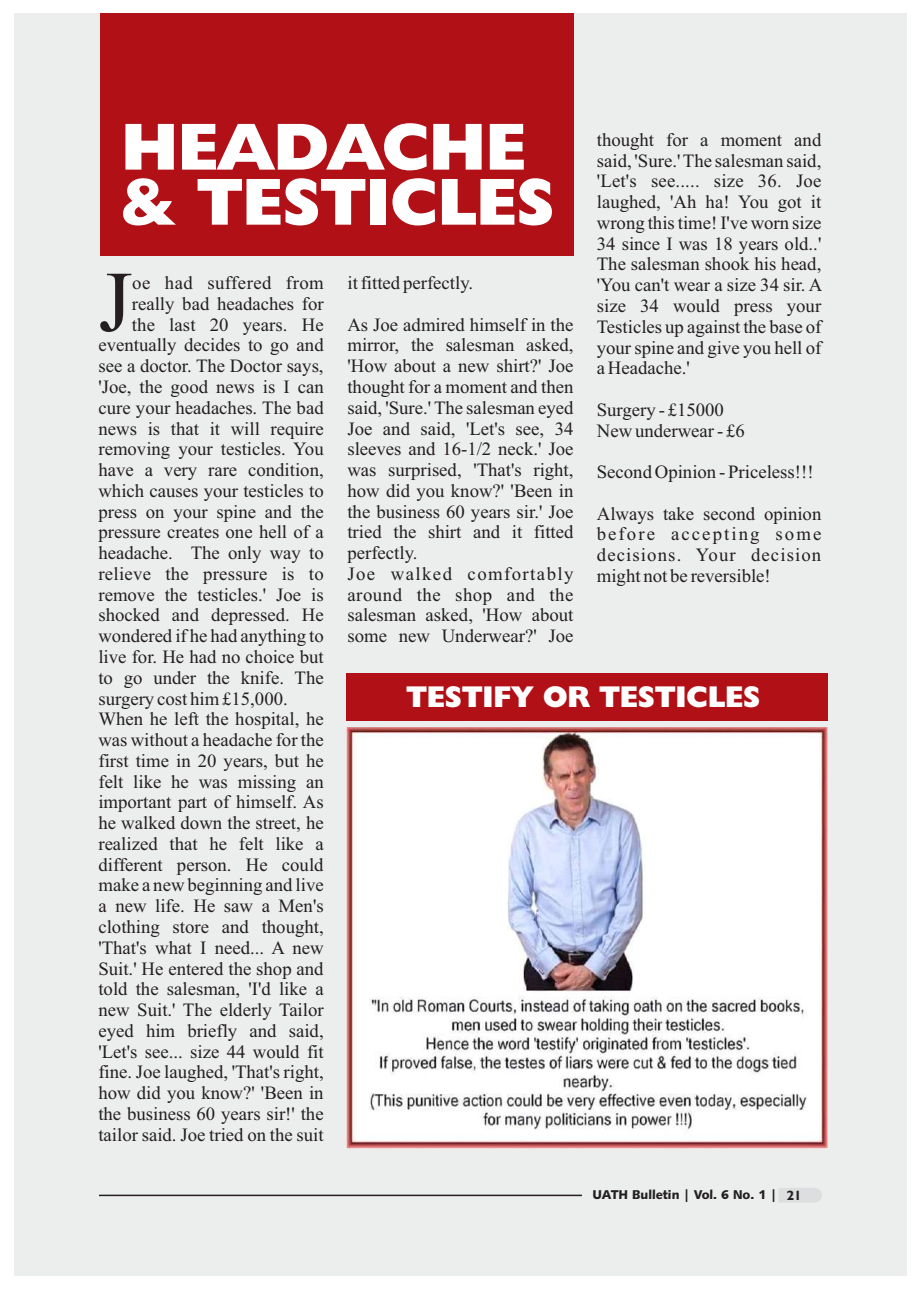
<style>
.page{position:relative;width:920px;height:1290px;background:#fff}
.page>*{position:absolute;margin:0;border:0;box-sizing:border-box;transform-origin:0 0}
.t1{font:85.95px "Times New Roman";color:#231f20}
.t2{font:800 66.9px/55.1px "Humanist 521 BT";color:#fff}
.t3{font:800 30.15px "Humanist 521 BT";color:#fff}
.t4{font:18.75px/20.7px "Times New Roman";color:#231f20}
.t5{font:18.75px "Times New Roman";letter-spacing:.025em;color:#231f20}
.t6{font:12.75px "Humanist 531 BT Black A";color:#231f20}
.s1{font-family:"Humanist 521 BT";font-weight:700;font-size:13.5px}
</style>
<div class="page">
<div style="left:14px;top:13px;width:892px;height:1263px;background:#eceded"></div>
<div style="left:346px;top:674px;width:482px;height:47px;background:#b01016"></div>
<div style="left:100px;top:13px;width:474px;height:243px;background:#b01016"></div>
<img style="left:346px;top:727px;width:481px;height:421px">
<hr style="left:99px;top:1194px;width:483px;height:2px;background:#231f20">
<svg style="left:779px;top:1188px;width:43px;height:15px"></svg>
<h2 class="t2" style="left:121px;top:125px;width:435px">HEADACHE &amp; TESTICLES</h2>
<p class="t4" style="left:597px;top:131px;width:227px;text-align:justify">thought for a moment and said, 'Sure.' The salesman said, 'Let's see..... size 36. Joe laughed, 'Ah ha! You got it wrong this time! I've worn size 34 since I was 18 years old..' The salesman shook his head, 'You can't wear a size 34 sir. A size 34 would press your Testicles up against the base of your spine and give you hell of a Headache.'</p>
<p class="t4" style="left:597px;top:401px;width:149px">Surgery - £15000<br>New underwear - £6</p>
<p class="t4" style="left:597px;top:463px;width:218px">Second Opinion - Priceless!!!</p>
<p class="t4" style="left:597px;top:505px;width:226px;text-align:justify">Always take second opinion before accepting some decisions. Your decision might not be reversible!</p>
<h1 class="t1" style="left:98px;top:271px;width:35px">J</h1>
<p class="t5" style="left:132px;top:276px;width:193px">oe had suffered from</p>
<p class="t4" style="left:347px;top:274px;width:127px">it fitted perfectly.</p>
<p class="t4" style="left:347px;top:316px;width:228px">As Joe admired himself in the mirror, the salesman asked, 'How about a new shirt?' Joe thought for a moment and then said, 'Sure.' The salesman eyed<br>Joe and said, 'Let's see, 34 sleeves and 16-1/2 neck.' Joe was surprised, 'That's right, how did you know?' 'Been in the business 60 years sir.' Joe tried the shirt and it fitted perfectly.<br>Joe walked comfortably around the shop and the salesman asked, 'How about some new Underwear?' Joe</p>
<p class="t4" style="left:132px;top:295px;width:193px">really bad headaches for</p>
<p class="t4" style="left:132px;top:316px;width:193px">the last 20 years. He</p>
<p class="t4" style="left:98px;top:337px;width:227px">eventually decides to go and</p>
<p class="t4" style="left:98px;top:357px;width:227px">see a doctor. The Doctor says,</p>
<p class="t4" style="left:98px;top:378px;width:227px">'Joe, the good news is I can</p>
<p class="t4" style="left:98px;top:399px;width:227px">cure your headaches. The bad</p>
<p class="t4" style="left:98px;top:420px;width:227px">news is that it will require</p>
<p class="t4" style="left:98px;top:440px;width:227px">removing your testicles. You</p>
<p class="t4" style="left:98px;top:461px;width:227px">have a very rare condition,</p>
<p class="t4" style="left:98px;top:482px;width:227px">which causes your testicles to</p>
<p class="t4" style="left:98px;top:503px;width:227px">press on your spine and the</p>
<p class="t4" style="left:98px;top:523px;width:227px">pressure creates one hell of a</p>
<p class="t4" style="left:98px;top:544px;width:227px">headache. The only way to</p>
<p class="t4" style="left:98px;top:565px;width:227px">relieve the pressure is to</p>
<p class="t4" style="left:98px;top:586px;width:227px">remove the testicles.' Joe is</p>
<p class="t4" style="left:98px;top:607px;width:227px">shocked and depressed. He</p>
<p class="t4" style="left:98px;top:627px;width:227px">wondered if he had anything to</p>
<p class="t4" style="left:98px;top:648px;width:227px">live for. He had no choice but</p>
<p class="t4" style="left:98px;top:669px;width:227px">to go under the knife. The</p>
<p class="t4" style="left:98px;top:690px;width:191px">surgery cost him £15,000.</p>
<p class="t4" style="left:98px;top:710px;width:227px">When he left the hospital, he</p>
<p class="t4" style="left:98px;top:731px;width:227px">was without a headache for the</p>
<p class="t4" style="left:98px;top:752px;width:227px">first time in 20 years, but he</p>
<p class="t4" style="left:98px;top:773px;width:227px">felt like he was missing an</p>
<p class="t4" style="left:98px;top:793px;width:227px">important part of himself. As</p>
<p class="t4" style="left:98px;top:814px;width:227px">he walked down the street, he</p>
<p class="t4" style="left:98px;top:835px;width:227px">realized that he felt like a</p>
<p class="t4" style="left:98px;top:856px;width:227px">different person. He could</p>
<p class="t4" style="left:98px;top:877px;width:227px">make a new beginning and live</p>
<p class="t4" style="left:98px;top:897px;width:227px">a new life. He saw a Men's</p>
<p class="t4" style="left:98px;top:918px;width:227px">clothing store and thought,</p>
<p class="t4" style="left:98px;top:939px;width:227px">'That's what I need... A new</p>
<p class="t4" style="left:98px;top:960px;width:227px">Suit.' He entered the shop and</p>
<p class="t4" style="left:98px;top:980px;width:227px">told the salesman, 'I'd like a</p>
<p class="t4" style="left:98px;top:1001px;width:227px">new Suit.' The elderly Tailor</p>
<p class="t4" style="left:98px;top:1022px;width:227px">eyed him briefly and said,</p>
<p class="t4" style="left:98px;top:1043px;width:227px">'Let's see... size 44 would fit</p>
<p class="t4" style="left:98px;top:1063px;width:227px">fine. Joe laughed, 'That's right,</p>
<p class="t4" style="left:98px;top:1084px;width:227px">how did you know?' 'Been in</p>
<p class="t4" style="left:98px;top:1105px;width:227px">the business 60 years sir!' the</p>
<p class="t4" style="left:98px;top:1126px;width:227px">tailor said. Joe tried on the suit</p>
<h3 class="t3" style="left:406px;top:684px;width:355px">TESTIFY OR TESTICLES</h3>
<p class="t6" style="left:592px;top:1189px;width:211px">UATH Bulletin | Vol. 6 No. 1 | <span class="s1">21</span></p>
</div>
